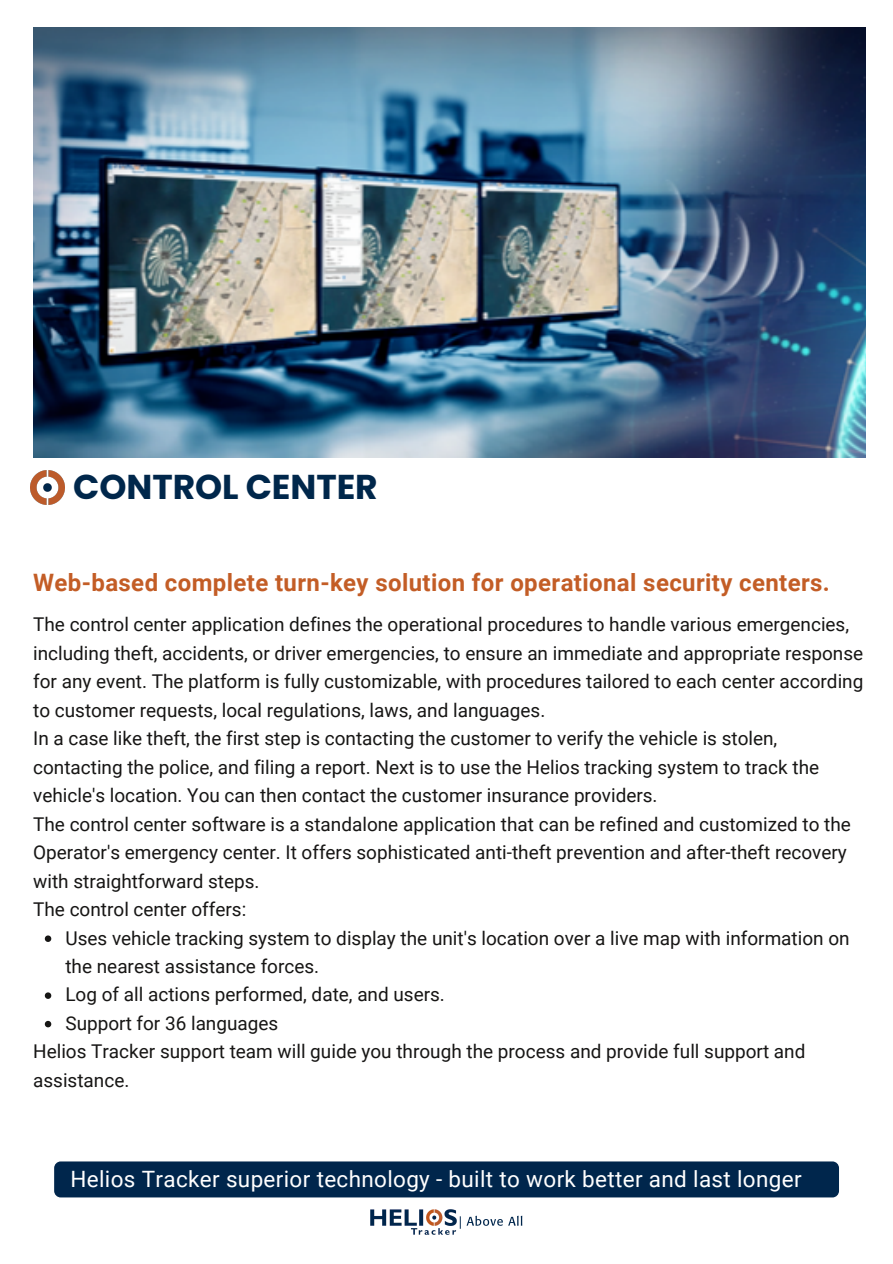
<style>
.page{position:relative;width:893px;height:1264px;background:#fff}
.page>*{position:absolute;margin:0;border:0;box-sizing:border-box;transform-origin:0 0}
.t1{font:700 34.5px "Poppins";color:#00274b}
.t2{font:700 24px "Roboto";letter-spacing:.015em;color:#c35d26}
.t3{font:22.5px "Roboto";letter-spacing:.015em;color:#fff}
.t4{font:18.9px/28.5px "Roboto";color:#171615}
</style>
<div class="page">
<img style="left:33px;top:28px;width:832px;height:429px">
<div style="left:54px;top:1161px;width:785px;height:36px;background:#00264c;border-radius:7px"></div>
<svg style="left:460px;top:1215px;width:62px;height:13px"></svg>
<img style="left:370px;top:1209px;width:86px;height:25px">
<img style="left:30px;top:470px;width:35px;height:35px">
<svg style="left:45px;top:935px;width:6px;height:6px"></svg>
<svg style="left:45px;top:992px;width:6px;height:6px"></svg>
<svg style="left:45px;top:1020px;width:6px;height:7px"></svg>
<h1 class="t1" style="left:73px;top:462px;width:306px">CONTROL CENTER</h1>
<p class="t2" style="left:33px;top:568px;width:798px">Web-based complete turn-key solution for operational security centers.</p>
<p class="t4" style="left:33px;top:610px;width:831px">The control center application defines the operational procedures to handle various emergencies, including theft, accidents, or driver emergencies, to ensure an immediate and appropriate response for any event. The platform is fully customizable, with procedures tailored to each center according to customer requests, local regulations, laws, and languages.<br>In a case like theft, the first step is contacting the customer to verify the vehicle is stolen, contacting the police, and filing a report. Next is to use the Helios tracking system to track the vehicle's location. You can then contact the customer insurance providers.<br>The control center software is a standalone application that can be refined and customized to the Operator's emergency center. It offers sophisticated anti-theft prevention and after-theft recovery with straightforward steps.<br>The control center offers:</p>
<p class="t4" style="left:65px;top:923px;width:785px">Uses vehicle tracking system to display the unit's location over a live map with information on the nearest assistance forces.<br>Log of all actions performed, date, and users.<br>Support for 36 languages</p>
<p class="t4" style="left:33px;top:1037px;width:773px">Helios Tracker support team will guide you through the process and provide full support and assistance.</p>
<p class="t3" style="left:71px;top:1166px;width:732px">Helios Tracker superior technology - built to work better and last longer</p>
</div>
